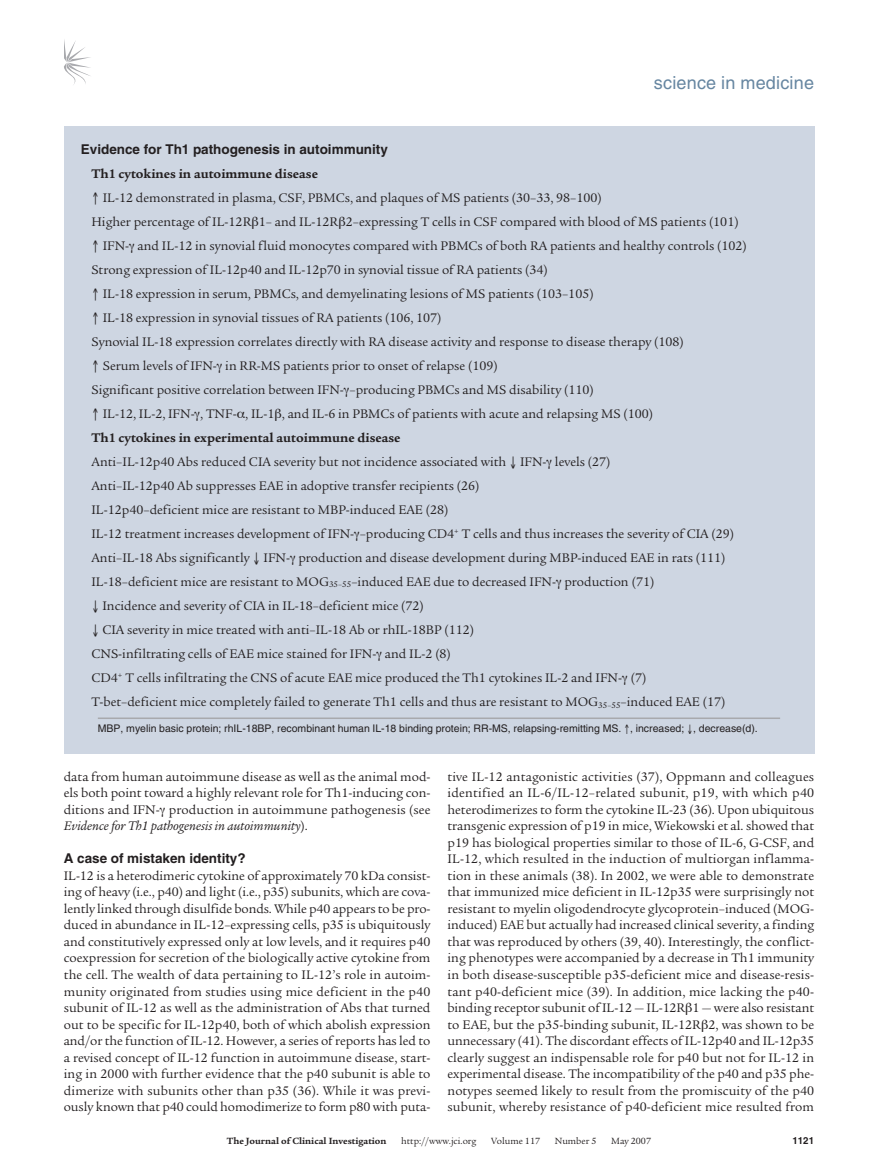
<style>
.page{position:relative;width:878px;height:1174px;background:#fff}
.page>*{position:absolute;margin:0;border:0;box-sizing:border-box;transform-origin:0 0}
.t1{font:18px "Helvetica LT Std";letter-spacing:.01em;color:#6686a1}
.t2{font:13.5px/16.5px "Legacy Serif Std";color:#231f20;text-align:justify}
.t3{font:700 13.5px "Helvetica LT Std";color:#231f20}
.t4{font:10.5px "Helvetica LT Std";color:#231f20}
.t5{font:9.75px "Legacy Serif Std";color:#231f20}
.t6{font:700 9.75px "Legacy Serif Std";color:#231f20}
.t7{font:700 9.75px "Helvetica LT Std";color:#231f20}
.s1{font-weight:700}
.s2{font-style:italic}
</style>
<div class="page">
<svg style="left:64px;top:39px;width:27px;height:46px"></svg>
<div style="left:64px;top:126px;width:750px;height:628px;background:#ced6e2"></div>
<hr style="left:98px;top:717px;width:682px;height:2px;background:#a8a9ad">
<h1 class="t1" style="left:654px;top:72px;width:162px">science in medicine</h1>
<p class="t3" style="left:81px;top:141px;width:308px">Evidence for Th1 pathogenesis in autoimmunity</p>
<p class="t2" style="left:91px;top:162px;width:656px;line-height:24px;text-align:left"><span class="s1">Th1 cytokines in autoimmune disease<br></span>↑ IL-12 demonstrated in plasma, CSF, PBMCs, and plaques of MS patients (30–33, 98–100)<br>Higher percentage of IL-12R 1– and IL-12R 2–expressing T cells in CSF compared with blood of MS patients (101) ↑ IFN- and IL-12 in synovial fluid monocytes compared with PBMCs of both RA patients and healthy controls (102)<br>Strong expression of IL-12p40 and IL-12p70 in synovial tissue of RA patients (34)<br>↑ IL-18 expression in serum, PBMCs, and demyelinating lesions of MS patients (103–105)<br>↑ IL-18 expression in synovial tissues of RA patients (106, 107)<br>Synovial IL-18 expression correlates directly with RA disease activity and response to disease therapy (108)<br>↑ Serum levels of IFN- in RR-MS patients prior to onset of relapse (109)<br>Significant positive correlation between IFN- –producing PBMCs and MS disability (110)<br>↑ IL-12, IL-2, IFN- , TNF- , IL-1 , and IL-6 in PBMCs of patients with acute and relapsing MS (100)<br><span class="s1">Th1 cytokines in experimental autoimmune disease<br></span>Anti–IL-12p40 Abs reduced CIA severity but not incidence associated with ↓ IFN- levels (27)<br>Anti–IL-12p40 Ab suppresses EAE in adoptive transfer recipients (26)<br>IL-12p40–deficient mice are resistant to MBP-induced EAE (28)<br>IL-12 treatment increases development of IFN- –producing CD4<sup>+</sup> T cells and thus increases the severity of CIA (29)<br>Anti–IL-18 Abs significantly ↓ IFN- production and disease development during MBP-induced EAE in rats (111)<br>IL-18–deficient mice are resistant to MOG<sub>35–55</sub>–induced EAE due to decreased IFN- production (71)<br>↓ Incidence and severity of CIA in IL-18–deficient mice (72)<br>↓ CIA severity in mice treated with anti–IL-18 Ab or rhIL-18BP (112)<br>CNS-infiltrating cells of EAE mice stained for IFN- and IL-2 (8)<br>CD4<sup>+</sup> T cells infiltrating the CNS of acute EAE mice produced the Th1 cytokines IL-2 and IFN- (7)<br>T-bet–deficient mice completely failed to generate Th1 cells and thus are resistant to MOG<sub>35–55</sub>–induced EAE (17)</p>
<p class="t4" style="left:98px;top:722px;width:661px">MBP, myelin basic protein; rhIL-18BP, recombinant human IL-18 binding protein; RR-MS, relapsing-remitting MS. ↑, increased; ↓, decrease(d).</p>
<p class="t2" style="left:64px;top:768px;width:368px">data from human autoimmune disease as well as the animal mod&shy;els both point toward a highly relevant role for Th1-inducing con&shy;ditions and IFN- production in autoimmune pathogenesis (see <span class="s2">Evidence for Th1 pathogenesis in autoimmunity</span>).</p>
<p class="t3" style="left:64px;top:850px;width:183px">A case of mistaken identity?</p>
<p class="t2" style="left:64px;top:867px;width:368px">IL-12 is a heterodimeric cytokine of approximately 70 kDa consist&shy;ing of heavy (i.e., p40) and light (i.e., p35) subunits, which are cova&shy;lently linked through disulfide bonds. While p40 appears to be pro&shy;duced in abundance in IL-12–expressing cells, p35 is ubiquitously and constitutively expressed only at low levels, and it requires p40 coexpression for secretion of the biologically active cytokine from the cell. The wealth of data pertaining to IL-12’s role in autoim&shy;munity originated from studies using mice deficient in the p40 subunit of IL-12 as well as the administration of Abs that turned out to be specific for IL-12p40, both of which abolish expression and/or the function of IL-12. However, a series of reports has led to a revised concept of IL-12 function in autoimmune disease, start&shy;ing in 2000 with further evidence that the p40 subunit is able to dimerize with subunits other than p35 (36). While it was previ&shy;ously known that p40 could homodimerize to form p80 with puta-</p>
<p class="t2" style="left:447px;top:768px;width:368px">tive IL-12 antagonistic activities (37), Oppmann and colleagues identified an IL-6/IL-12–related subunit, p19, with which p40 heterodimerizes to form the cytokine IL-23 (36). Upon ubiquitous transgenic expression of p19 in mice, Wiekowski et al. showed that p19 has biological properties similar to those of IL-6, G-CSF, and IL-12, which resulted in the induction of multiorgan inflamma&shy;tion in these animals (38). In 2002, we were able to demonstrate that immunized mice deficient in IL-12p35 were surprisingly not resistant to myelin oligodendrocyte glycoprotein–induced (MOG&shy;induced) EAE but actually had increased clinical severity, a finding that was reproduced by others (39, 40). Interestingly, the conflict&shy;ing phenotypes were accompanied by a decrease in Th1 immunity in both disease-susceptible p35-deficient mice and disease-resis&shy;tant p40-deficient mice (39). In addition, mice lacking the p40- binding receptor subunit of IL-12 — IL-12R 1 — were also resistant to EAE, but the p35-binding subunit, IL-12R 2, was shown to be unnecessary (41). The discordant effects of IL-12p40 and IL-12p35 clearly suggest an indispensable role for p40 but not for IL-12 in experimental disease. The incompatibility of the p40 and p35 phe&shy;notypes seemed likely to result from the promiscuity of the p40 subunit, whereby resistance of p40-deficient mice resulted from</p>
<p class="t6" style="left:227px;top:1135px;width:161px">The Journal of Clinical Investigation</p>
<p class="t5" style="left:401px;top:1135px;width:77px">http://www.jci.org</p>
<p class="t5" style="left:491px;top:1135px;width:50px">Volume 117</p>
<p class="t5" style="left:555px;top:1135px;width:43px">Number 5</p>
<p class="t5" style="left:611px;top:1135px;width:41px">May 2007</p>
<p class="t7" style="left:792px;top:1134px;width:23px">1121</p>
</div>
